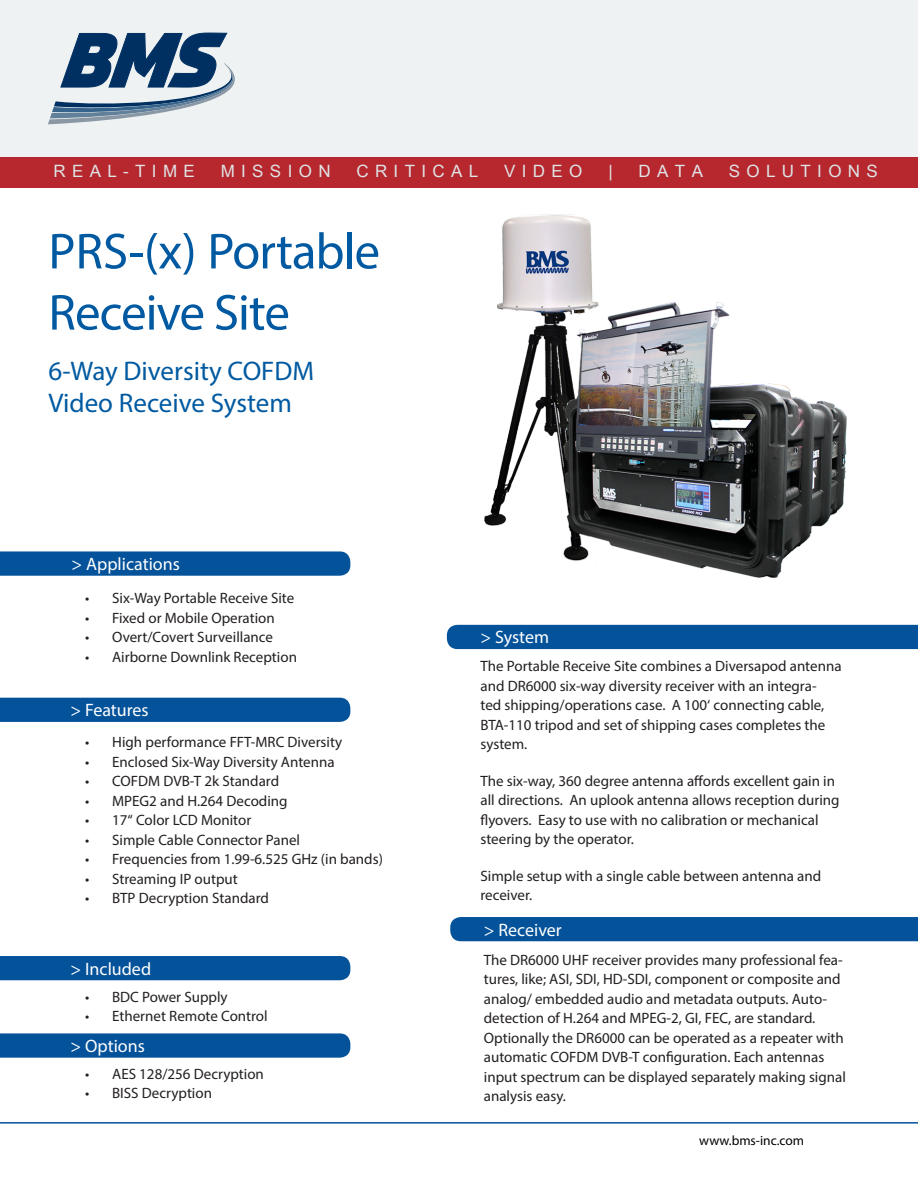
<style>
.page{position:relative;width:918px;height:1188px;background:#fff}
.page>*{position:absolute;margin:0;border:0;box-sizing:border-box;transform-origin:0 0}
.t1{font:51px/61.2px "Myriad Pro";letter-spacing:-.02em;color:#015aa1}
.t2{font:27px/32.4px "Myriad Pro";color:#015aa1}
.t3{font:18px "Myriad Pro";color:#fff}
.t4{font:16.95px "Arial Unicode MS";letter-spacing:.375em;color:#dfe4e7}
.t5{font:15px/19.5px "Myriad Pro";color:#231f20}
.t6{font:13.5px "Myriad Pro";color:#000}
</style>
<div class="page">
<div style="left:447px;top:625px;width:471px;height:24px;background:#04529a"></div>
<hr style="left:0;top:1122px;width:918px;height:2px;background:#04529a">
<svg style="left:0;top:551px;width:350px;height:25px;background:#0c579d"></svg>
<div style="left:0;top:698px;width:350px;height:24px;background:#04529a"></div>
<div style="left:450px;top:917px;width:468px;height:24px;background:#04529a"></div>
<img style="left:467px;top:187px;width:398px;height:391px">
<div style="left:0;top:0;width:918px;height:168px;background:#eef2f2"></div>
<svg style="left:48px;top:33px;width:187px;height:91px"></svg>
<div style="left:0;top:157px;width:918px;height:30px;background:#b6282d"></div>
<svg style="left:0;top:1033px;width:350px;height:25px;background:#0c579d"></svg>
<div style="left:0;top:956px;width:350px;height:24px;background:#04529a"></div>
<p class="t4" style="left:53px;top:159px;width:143px">REAL-TIME</p>
<p class="t4" style="left:221px;top:159px;width:111px">MISSION</p>
<p class="t4" style="left:356px;top:159px;width:123px">CRITICAL</p>
<p class="t4" style="left:504px;top:159px;width:80px">VIDEO</p>
<p class="t4" style="left:608px;top:159px;width:6px">|</p>
<p class="t4" style="left:639px;top:159px;width:66px">DATA</p>
<p class="t4" style="left:729px;top:159px;width:151px">SOLUTIONS</p>
<p class="t1" style="left:48px;top:220px;width:333px">PRS-(x) Portable<br>Receive Site</p>
<p class="t2" style="left:49px;top:354px;width:267px">6-Way Diversity COFDM<br>Video Receive System</p>
<p class="t3" style="left:72px;top:553px;width:110px">&gt; Applications</p>
<p class="t5" style="left:85px;top:588px;width:211px">• Six-Way Portable Receive Site</p>
<p class="t5" style="left:85px;top:608px;width:191px">• Fixed or Mobile Operation</p>
<p class="t5" style="left:85px;top:627px;width:189px">• Overt/Covert Surveillance</p>
<p class="t5" style="left:85px;top:647px;width:213px">• Airborne Downlink Reception</p>
<p class="t3" style="left:71px;top:699px;width:80px">&gt; Features</p>
<p class="t5" style="left:85px;top:732px;width:259px">• High performance FFT-MRC Diversity</p>
<p class="t5" style="left:85px;top:752px;width:251px">• Enclosed Six-Way Diversity Antenna</p>
<p class="t5" style="left:85px;top:771px;width:195px">• COFDM DVB-T 2k Standard</p>
<p class="t5" style="left:85px;top:791px;width:204px">• MPEG2 and H.264 Decoding</p>
<p class="t5" style="left:85px;top:810px;width:168px">• 17“ Color LCD Monitor</p>
<p class="t5" style="left:85px;top:830px;width:217px">• Simple Cable Connector Panel</p>
<p class="t5" style="left:85px;top:849px;width:299px">• Frequencies from 1.99-6.525 GHz (in bands)</p>
<p class="t5" style="left:85px;top:869px;width:154px">• Streaming IP output</p>
<p class="t5" style="left:85px;top:888px;width:185px">• BTP Decryption Standard</p>
<p class="t3" style="left:71px;top:957px;width:82px">&gt; Included</p>
<p class="t5" style="left:85px;top:987px;width:144px">• BDC Power Supply</p>
<p class="t5" style="left:85px;top:1006px;width:184px">• Ethernet Remote Control</p>
<p class="t3" style="left:71px;top:1035px;width:76px">&gt; Options</p>
<p class="t5" style="left:85px;top:1064px;width:180px">• AES 128/256 Decryption</p>
<p class="t5" style="left:85px;top:1083px;width:128px">• BISS Decryption</p>
<p class="t3" style="left:481px;top:626px;width:70px">&gt; System</p>
<p class="t5" style="left:481px;top:656px;width:363px">The Portable Receive Site combines a Diversapod antenna and DR6000 six-way diversity receiver with an integra-<br>ted shipping/operations case. A 100‘ connecting cable, BTA-110 tripod and set of shipping cases completes the system.</p>
<p class="t5" style="left:481px;top:771px;width:361px">The six-way, 360 degree antenna affords excellent gain in all directions. An uplook antenna allows reception during flyovers. Easy to use with no calibration or mechanical steering by the operator.</p>
<p class="t5" style="left:481px;top:866px;width:342px">Simple setup with a single cable between antenna and receiver.</p>
<p class="t3" style="left:484px;top:918px;width:79px">&gt; Receiver</p>
<p class="t5" style="left:484px;top:949px;width:364px">The DR6000 UHF receiver provides many professional fea&shy;tures, like; ASI, SDI, HD-SDI, component or composite and analog/ embedded audio and metadata outputs. Auto&shy;detection of H.264 and MPEG-2, GI, FEC, are standard.<br>Optionally the DR6000 can be operated as a repeater with automatic COFDM DVB-T configuration. Each antennas input spectrum can be displayed separately making signal analysis easy.</p>
<p class="t6" style="left:699px;top:1132px;width:106px">www.bms-inc.com</p>
</div>
